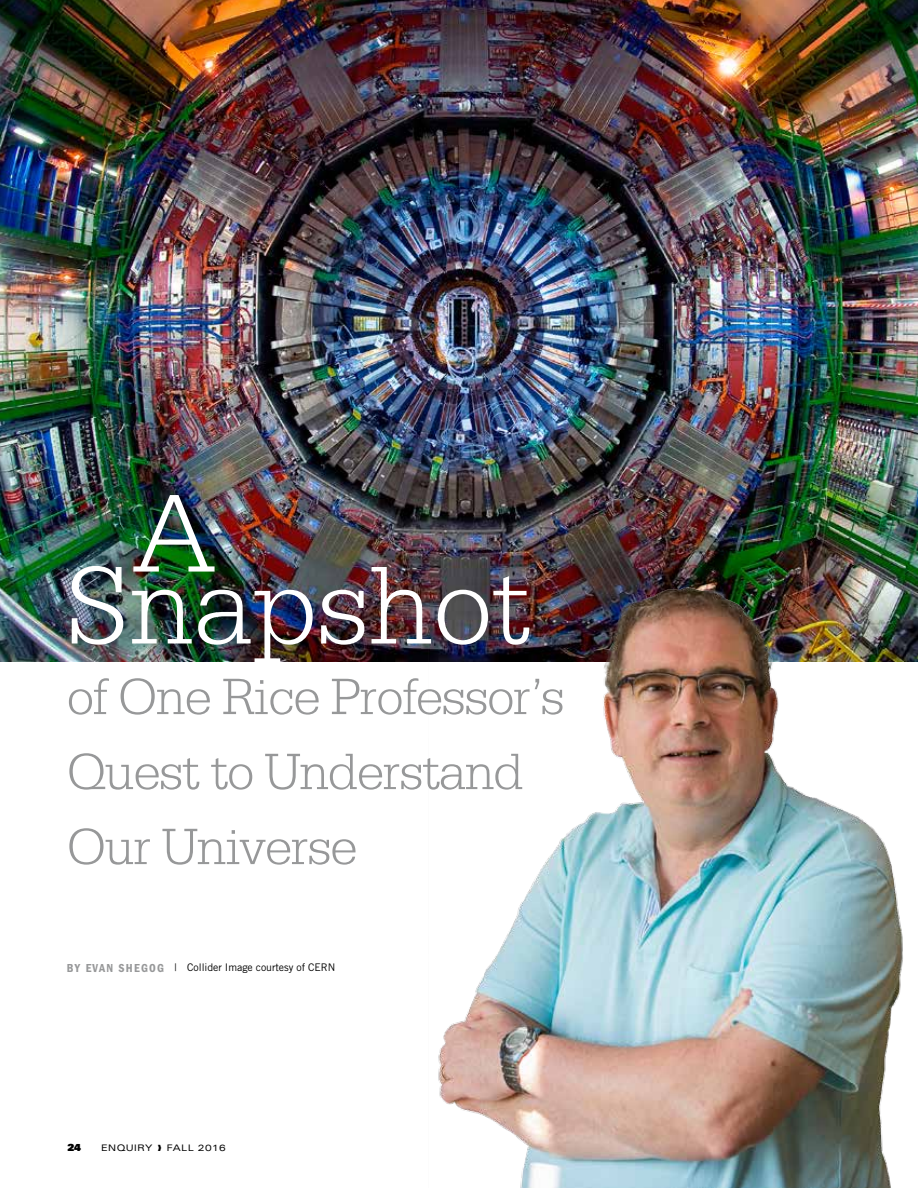
<style>
.page{position:relative;width:918px;height:1188px;background:#fff}
.page>*{position:absolute;margin:0;border:0;box-sizing:border-box;transform-origin:0 0}
.t1{font:300 117px "Serifa Std";letter-spacing:-.005em;color:#fff}
.t2{font:300 54px/75px "Serifa Std";letter-spacing:-.02em;color:#979899}
.t3{font:12px "ITC Franklin Gothic Std Dm Cd";letter-spacing:.1em;color:#979899}
.t4{font:10.5px "Trade Gothic LT Std";letter-spacing:-.005em;color:#000}
.t5{font:9.75px "Univers LT Std X Black";color:#000}
.t6{font:expanded 9px "Univers LT Std";letter-spacing:.05em;color:#000}
</style>
<div class="page">
<img style="left:0;top:0;width:918px;height:662px">
<img style="left:428px;top:567px;width:490px;height:621px">
<h1 class="t1" style="left:132px;top:468px;width:86px">A</h1>
<h1 class="t1" style="left:65px;top:540px;width:468px">Snapshot</h1>
<p class="t2" style="left:67px;top:659px;width:499px">of One Rice Professor’s<br>Quest to Understand<br>Our Universe</p>
<p class="t3" style="left:67px;top:961px;width:99px">BY EVAN SHEGOG</p>
<p class="t4" style="left:174px;top:961px;width:163px">| Collider Image courtesy of CERN</p>
<p class="t5" style="left:68px;top:1142px;width:15px">24</p>
<p class="t6" style="left:101px;top:1143px;width:126px">ENQUIRY ❱ FALL 2016</p>
</div>
